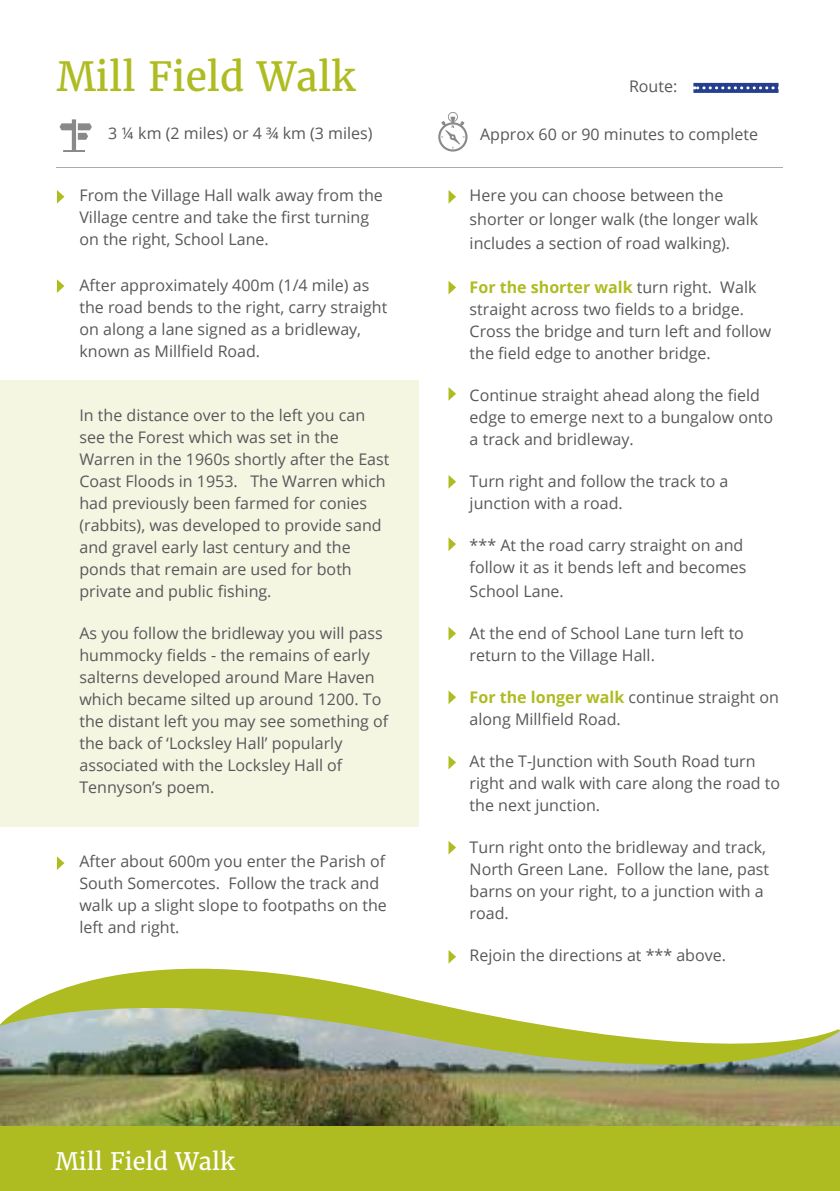
<style>
.page{position:relative;width:840px;height:1191px;background:#fff}
.page>*{position:absolute;margin:0;border:0;box-sizing:border-box;transform-origin:0 0}
.t1{font:40px "Merriweather";color:#aebc21}
.t2{font:24px "Merriweather";color:#fff}
.t3{font:16px/22px "Open Sans";color:#57585a}
.s1{font-weight:700;color:#aebc21}
</style>
<div class="page">
<img style="left:0;top:1064px;width:839px;height:62px">
<svg style="left:0;top:968px;width:839px;height:96px"></svg>
<div style="left:0;top:1126px;width:839px;height:65px;background:#aebc21"></div>
<div style="left:0;top:380px;width:418px;height:446px;background:#f4f6e2"></div>
<svg style="left:57px;top:190px;width:7px;height:14px"></svg>
<svg style="left:57px;top:279px;width:7px;height:14px"></svg>
<svg style="left:57px;top:856px;width:7px;height:14px"></svg>
<svg style="left:448px;top:190px;width:8px;height:14px"></svg>
<svg style="left:448px;top:387px;width:8px;height:14px"></svg>
<svg style="left:448px;top:281px;width:8px;height:13px"></svg>
<svg style="left:438px;top:112px;width:29px;height:40px"></svg>
<svg style="left:59px;top:119px;width:33px;height:32px"></svg>
<hr style="left:56px;top:167px;width:726px;height:1px;background:#57585a">
<svg style="left:448px;top:475px;width:8px;height:13px"></svg>
<svg style="left:448px;top:690px;width:8px;height:14px"></svg>
<svg style="left:448px;top:537px;width:8px;height:14px"></svg>
<svg style="left:448px;top:756px;width:8px;height:13px"></svg>
<svg style="left:448px;top:841px;width:8px;height:13px"></svg>
<svg style="left:448px;top:950px;width:8px;height:13px"></svg>
<div style="left:693px;top:83px;width:85px;height:10px;background:#253f8e"></div>
<svg style="left:448px;top:626px;width:8px;height:14px"></svg>
<svg style="left:693px;top:86px;width:79px;height:3px"></svg>
<p class="t1" style="left:57px;top:52px;width:301px">Mill Field Walk</p>
<p class="t3" style="left:108px;top:122px;width:266px">3 ¼ km (2 miles) or 4 ¾ km (3 miles)</p>
<p class="t3" style="left:79px;top:183px;width:305px">From the Village Hall walk away from the<br>Village centre and take the first turning on the right, School Lane.</p>
<p class="t3" style="left:79px;top:273px;width:309px">After approximately 400m (1/4 mile) as the road bends to the right, carry straight on along a lane signed as a bridleway, known as Millfield Road.</p>
<p class="t3" style="left:79px;top:403px;width:311px">In the distance over to the left you can see the Forest which was set in the Warren in the 1960s shortly after the East Coast Floods in 1953. The Warren which had previously been farmed for conies (rabbits), was developed to provide sand and gravel early last century and the ponds that remain are used for both private and public fishing.</p>
<p class="t3" style="left:79px;top:621px;width:310px">As you follow the bridleway you will pass hummocky fields - the remains of early salterns developed around Mare Haven which became silted up around 1200. To the distant left you may see something of the back of ‘Locksley Hall’ popularly</p>
<p class="t3" style="left:79px;top:753px;width:264px">associated with the Locksley Hall of<br>Tennyson’s poem.</p>
<p class="t3" style="left:79px;top:849px;width:309px">After about 600m you enter the Parish of South Somercotes. Follow the track and walk up a slight slope to footpaths on the left and right.</p>
<p class="t2" style="left:55px;top:1146px;width:181px">Mill Field Walk</p>
<p class="t3" style="left:628px;top:75px;width:50px">Route:</p>
<p class="t3" style="left:480px;top:123px;width:279px">Approx 60 or 90 minutes to complete</p>
<p class="t3" style="left:469px;top:183px;width:290px;line-height:24px">Here you can choose between the shorter or longer walk (the longer walk includes a section of road walking).</p>
<p class="t3" style="left:469px;top:276px;width:303px"><span class="s1">For the shorter walk</span> turn right. Walk straight across two fields to a bridge.<br>Cross the bridge and turn left and follow the field edge to another bridge.</p>
<p class="t3" style="left:469px;top:384px;width:305px">Continue straight ahead along the field edge to emerge next to a bungalow onto a track and bridleway.</p>
<p class="t3" style="left:469px;top:470px;width:260px">Turn right and follow the track to a junction with a road.</p>
<p class="t3" style="left:469px;top:534px;width:278px">*** At the road carry straight on and follow it as it bends left and becomes</p>
<p class="t3" style="left:469px;top:580px;width:96px">School Lane.</p>
<p class="t3" style="left:469px;top:622px;width:276px">At the end of School Lane turn left to return to the Village Hall.</p>
<p class="t3" style="left:469px;top:686px;width:310px"><span class="s1">For the longer walk</span> continue straight on along Millfield Road.</p>
<p class="t3" style="left:469px;top:750px;width:312px">At the T-Junction with South Road turn right and walk with care along the road to the next junction.</p>
<p class="t3" style="left:469px;top:836px;width:301px">Turn right onto the bridleway and track,<br>North Green Lane. Follow the lane, past barns on your right, to a junction with a road.</p>
<p class="t3" style="left:469px;top:944px;width:258px">Rejoin the directions at *** above.</p>
</div>
